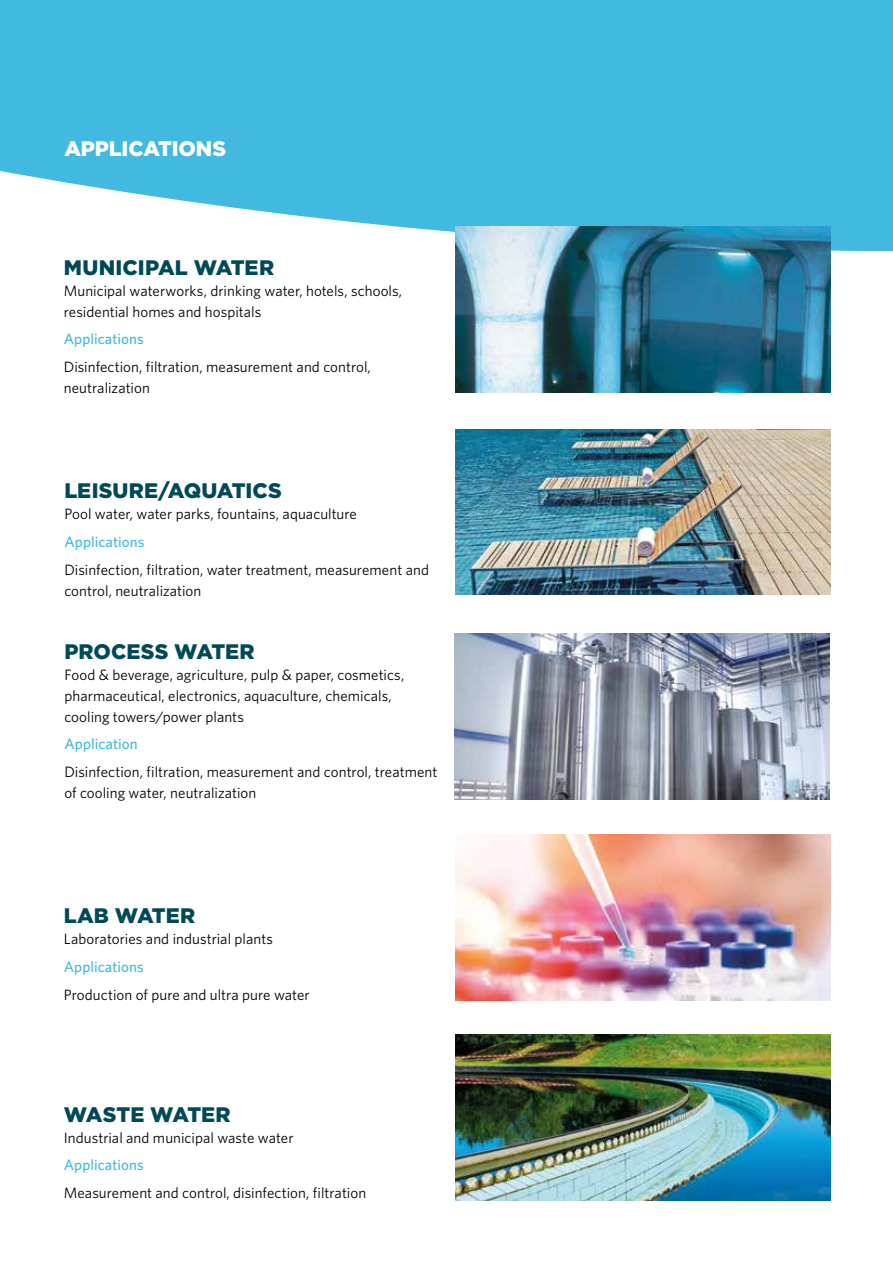
<style>
.page{position:relative;width:893px;height:1263px;background:#fff}
.page>*{position:absolute;margin:0;border:0;box-sizing:border-box;transform-origin:0 0}
.t1{font:900 21px "Gotham";letter-spacing:.005em;color:#004957}
.t2{font:900 21px "Gotham";letter-spacing:-.005em;color:#fff}
.t3{font:15px/21px "Whitney";letter-spacing:.005em;color:#000}
.t4{font:500 15px "Whitney";letter-spacing:.005em;color:#42b9e0}
</style>
<div class="page">
<svg style="left:0;top:0;width:893px;height:251px;background:#54bfe3"></svg>
<img style="left:455px;top:226px;width:375px;height:166px">
<img style="left:454px;top:633px;width:375px;height:166px">
<img style="left:455px;top:1035px;width:375px;height:165px">
<img style="left:455px;top:429px;width:375px;height:166px">
<img style="left:455px;top:834px;width:375px;height:166px">
<h1 class="t2" style="left:64px;top:135px;width:163px">APPLICATIONS</h1>
<h1 class="t1" style="left:64px;top:253px;width:212px">MUNICIPAL WATER</h1>
<p class="t3" style="left:64px;top:280px;width:340px">Municipal waterworks, drinking water, hotels, schools, residential homes and hospitals</p>
<p class="t4" style="left:64px;top:329px;width:82px">Applications</p>
<p class="t3" style="left:64px;top:356px;width:309px">Disinfection, filtration, measurement and control, neutralization</p>
<h1 class="t1" style="left:64px;top:476px;width:219px">LEISURE/AQUATICS</h1>
<p class="t3" style="left:64px;top:503px;width:294px">Pool water, water parks, fountains, aquaculture</p>
<p class="t4" style="left:64px;top:532px;width:82px">Applications</p>
<p class="t3" style="left:64px;top:558px;width:366px">Disinfection, filtration, water treatment, measurement and control, neutralization</p>
<h1 class="t1" style="left:64px;top:637px;width:192px">PROCESS WATER</h1>
<p class="t3" style="left:64px;top:663px;width:341px">Food &amp; beverage, agriculture, pulp &amp; paper, cosmetics, pharmaceutical, electronics, aquaculture, chemicals, cooling towers/power plants</p>
<p class="t4" style="left:64px;top:734px;width:75px">Application</p>
<p class="t3" style="left:64px;top:761px;width:375px">Disinfection, filtration, measurement and control, treatment of cooling water, neutralization</p>
<h1 class="t1" style="left:64px;top:901px;width:133px">LAB WATER</h1>
<p class="t3" style="left:64px;top:928px;width:211px">Laboratories and industrial plants</p>
<p class="t4" style="left:64px;top:957px;width:82px">Applications</p>
<p class="t3" style="left:64px;top:983px;width:247px">Production of pure and ultra pure water</p>
<h1 class="t1" style="left:64px;top:1100px;width:168px">WASTE WATER</h1>
<p class="t3" style="left:64px;top:1126px;width:231px">Industrial and municipal waste water</p>
<p class="t4" style="left:64px;top:1155px;width:82px">Applications</p>
<p class="t3" style="left:64px;top:1182px;width:304px">Measurement and control, disinfection, filtration</p>
</div>
